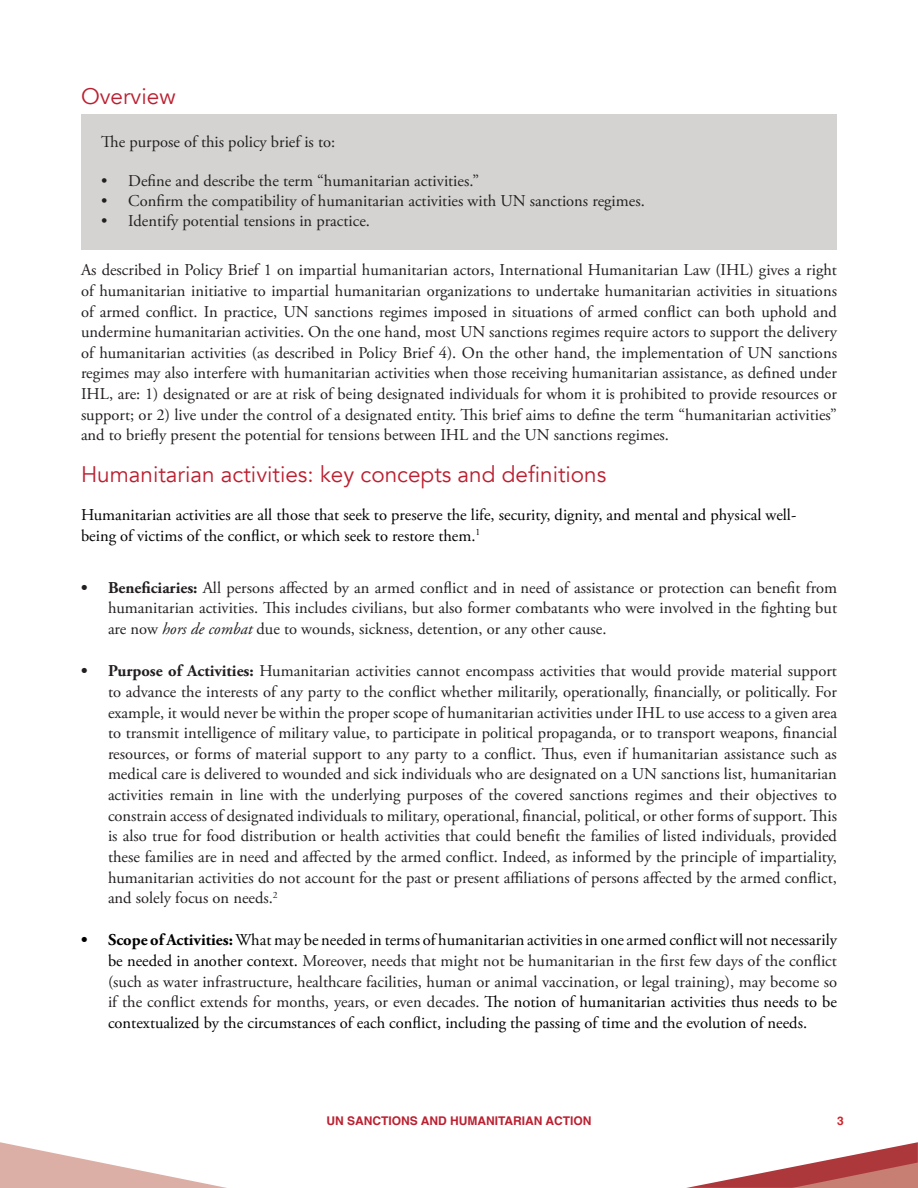
<style>
.page{position:relative;width:918px;height:1188px;background:#fff}
.page>*{position:absolute;margin:0;border:0;box-sizing:border-box;transform-origin:0 0}
.No_Spacing{font:22.5px "Avenir";color:#bb2031}
.Heading_2{font:22.5px "Avenir";color:#bb2031}
.No_Spacing-2{font:16.5px/20.7px "Adobe Garamond Pro";color:#231f20;text-align:justify}
.Heading_2-2{font:16.5px/20.7px "Adobe Garamond Pro";color:#000}
.t1{font:700 12px "Helvetica";color:#bb2031}
.t2{font:700 12px "Helvetica";color:#d1232a}
.s1{font-weight:700}
.s2{font-style:italic}
.s3{color:#231f20}
</style>
<div class="page">
<svg style="left:686px;top:1142px;width:232px;height:46px"></svg>
<svg style="left:0;top:1142px;width:227px;height:46px"></svg>
<div style="left:81px;top:114px;width:756px;height:136px;background:#d4d3d2"></div>
<p class="Heading_2" style="left:81px;top:82px;width:96px">Overview</p>
<p class="No_Spacing-2" style="left:101px;top:132px;width:236px">The purpose of this policy brief is to:</p>
<p class="No_Spacing-2" style="left:101px;top:171px;width:379px">• Define and describe the term “humanitarian activities.”</p>
<p class="No_Spacing-2" style="left:101px;top:191px;width:545px">• Confirm the compatibility of humanitarian activities with UN sanctions regimes.</p>
<p class="No_Spacing-2" style="left:101px;top:211px;width:270px">• Identify potential tensions in practice.</p>
<p class="No_Spacing-2" style="left:81px;top:260px;width:758px">As described in Policy Brief 1 on impartial humanitarian actors, International Humanitarian Law (IHL) gives a right of humanitarian initiative to impartial humanitarian organizations to undertake humanitarian activities in situations of armed conflict. In practice, UN sanctions regimes imposed in situations of armed conflict can both uphold and undermine humanitarian activities. On the one hand, most UN sanctions regimes require actors to support the delivery of humanitarian activities (as described in Policy Brief 4). On the other hand, the implementation of UN sanctions regimes may also interfere with humanitarian activities when those receiving humanitarian assistance, as defined under IHL, are: 1) designated or are at risk of being designated individuals for whom it is prohibited to provide resources or support; or 2) live under the control of a designated entity. This brief aims to define the term “humanitarian activities” and to briefly present the potential for tensions between IHL and the UN sanctions regimes.</p>
<p class="No_Spacing" style="left:81px;top:460px;width:527px">Humanitarian activities: key concepts and definitions</p>
<p class="Heading_2-2" style="left:81px;top:505px;width:717px">Humanitarian activities are all those that seek to preserve the life, security, dignity, and mental and physical well&shy;being of victims of the conflict, or which seek to restore them.<sup>1</sup></p>
<p class="No_Spacing-2" style="left:108px;top:578px;width:731px;text-indent:-27px"><span class="s1">• Beneficiaries:</span> All persons affected by an armed conflict and in need of assistance or protection can benefit from humanitarian activities. This includes civilians, but also former combatants who were involved in the fighting but are now <span class="s2">hors de combat</span> due to wounds, sickness, detention, or any other cause.</p>
<p class="No_Spacing-2" style="left:108px;top:661px;width:731px;text-indent:-27px"><span class="s1">• Purpose of Activities:</span> Humanitarian activities cannot encompass activities that would provide material support to advance the interests of any party to the conflict whether militarily, operationally, financially, or politically. For example, it would never be within the proper scope of humanitarian activities under IHL to use access to a given area to transmit intelligence of military value, to participate in political propaganda, or to transport weapons, financial resources, or forms of material support to any party to a conflict. Thus, even if humanitarian assistance such as medical care is delivered to wounded and sick individuals who are designated on a UN sanctions list, humanitarian activities remain in line with the underlying purposes of the covered sanctions regimes and their objectives to constrain access of designated individuals to military, operational, financial, political, or other forms of support. This is also true for food distribution or health activities that could benefit the families of listed individuals, provided these families are in need and affected by the armed conflict. Indeed, as informed by the principle of impartiality, humanitarian activities do not account for the past or present affiliations of persons affected by the armed conflict, and solely focus on needs.<sup>2</sup></p>
<p class="Heading_2-2" style="left:108px;top:930px;width:731px;text-align:justify;text-indent:-27px"><span class="s1">• Scope of Activities:</span> What may be needed in terms of humanitarian activities in one armed conflict will not necessarily be needed in another context. <span class="s3">Moreover, needs that might not be humanitarian in the first few days of the conflict (such as water infrastructure, healthcare facilities, human or animal vaccination, or legal training), may become so if the conflict extends for months, years, or even decades.</span> The notion of humanitarian activities thus needs to be contextualized by the circumstances of each conflict, including the passing of time and the evolution of needs.</p>
<p class="t1" style="left:327px;top:1114px;width:266px">UN SANCTIONS AND HUMANITARIAN ACTION</p>
<p class="t2" style="left:837px;top:1114px;width:8px">3</p>
</div>
